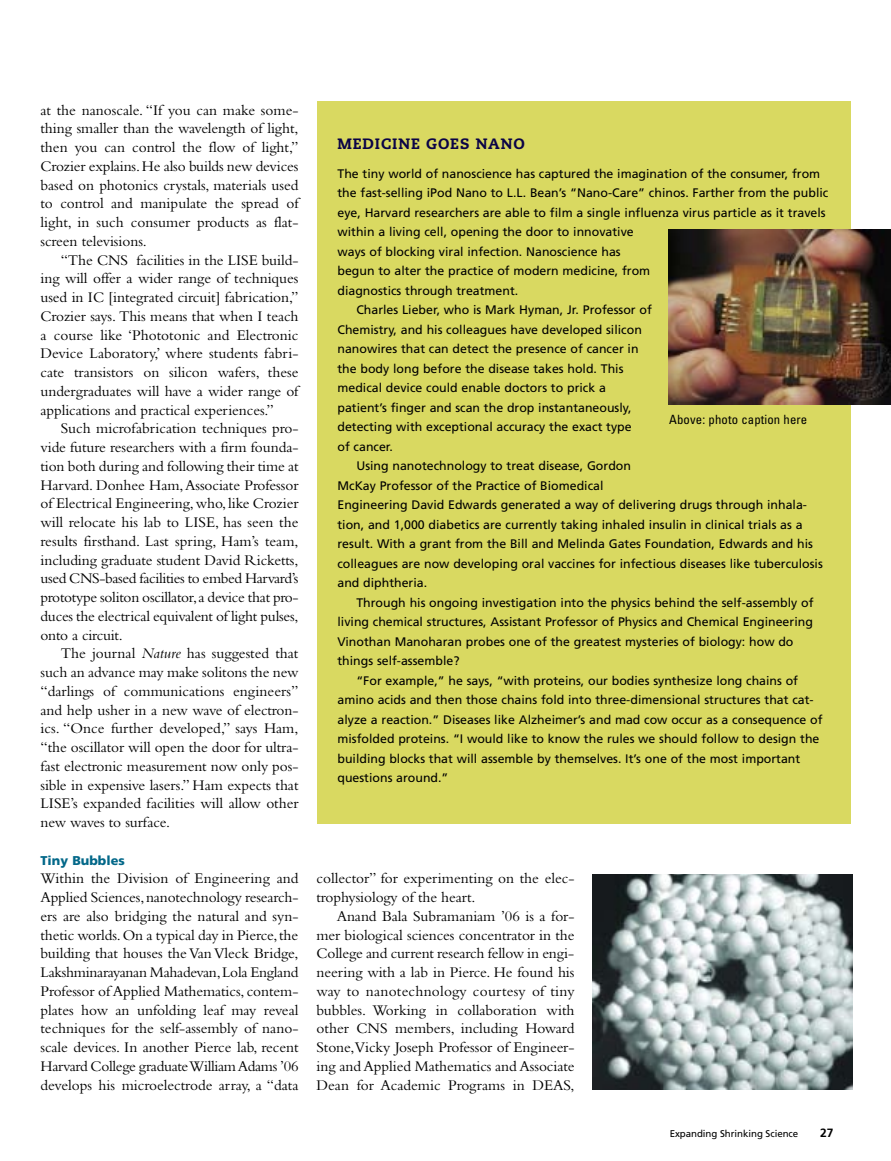
<style>
.page{position:relative;width:891px;height:1161px;background:#fff}
.page>*{position:absolute;margin:0;border:0;box-sizing:border-box;transform-origin:0 0}
.t1{font:15.3px/18.8px "Bembo";letter-spacing:-.005em;color:#000;text-align:justify}
.t2{font:800 15px "Caecilia LT Std";letter-spacing:.06em;color:#0a0346}
.t3{font:condensed 12.75px "Univers";letter-spacing:.01em;color:#000}
.t4{font:900 12.75px "Frutiger";color:#036889}
.t5{font:12.3px "Frutiger Roman";color:#000}
.t6{font:700 12px "Frutiger";color:#000}
.t7{font:9.75px "Frutiger Roman";letter-spacing:-.005em;color:#000}
.s1{font-style:italic}
</style>
<div class="page">
<img style="left:593px;top:874px;width:259px;height:215px">
<div style="left:317px;top:101px;width:533px;height:723px;background:#d9d961"></div>
<img style="left:669px;top:230px;width:222px;height:174px">
<p class="t1" style="left:40px;top:102px;width:260px">at the nanoscale. “If you can make some&shy;thing smaller than the wavelength of light, then you can control the flow of light,” Crozier explains.He also builds new devices based on photonics crystals, materials used to control and manipulate the spread of light, in such consumer products as flat&shy;screen televisions.</p>
<p class="t1" style="left:40px;top:252px;width:260px;text-indent:20px">“The CNS facilities in the LISE build&shy;ing will offer a wider range of techniques used in IC [integrated circuit] fabrication,” Crozier says. This means that when I teach a course like ‘Phototonic and Electronic Device Laboratory,’ where students fabri&shy;cate transistors on silicon wafers, these undergraduates will have a wider range of applications and practical experiences.”</p>
<p class="t1" style="left:40px;top:421px;width:260px;text-indent:20px">Such microfabrication techniques pro&shy;vide future researchers with a firm founda&shy;tion both during and following their time at Harvard. Donhee Ham,Associate Professor of Electrical Engineering,who,like Crozier will relocate his lab to LISE, has seen the results firsthand. Last spring, Ham’s team, including graduate student David Ricketts, used CNS-based facilities to embed Harvard’s prototype soliton oscillator,a device that pro&shy;duces the electrical equivalent of light pulses, onto a circuit.</p>
<p class="t1" style="left:40px;top:646px;width:260px;text-indent:20px">The journal <span class="s1">Nature</span> has suggested that such an advance may make solitons the new “darlings of communications engineers” and help usher in a new wave of electron&shy;ics. “Once further developed,” says Ham, “the oscillator will open the door for ultra&shy;fast electronic measurement now only pos&shy;sible in expensive lasers.” Ham expects that LISE’s expanded facilities will allow other new waves to surface.</p>
<p class="t4" style="left:40px;top:855px;width:86px">Tiny Bubbles</p>
<p class="t1" style="left:40px;top:871px;width:260px">Within the Division of Engineering and Applied Sciences,nanotechnology research&shy;ers are also bridging the natural and syn&shy;thetic worlds.On a typical day in Pierce,the building that houses the Van Vleck Bridge, Lakshminarayanan Mahadevan,Lola England Professor of Applied Mathematics, contem&shy;plates how an unfolding leaf may reveal techniques for the self-assembly of nano&shy;scale devices. In another Pierce lab, recent Harvard College graduate William Adams ’06 develops his microelectrode array, a “data</p>
<p class="t1" style="left:317px;top:871px;width:259px">collector” for experimenting on the elec&shy;trophysiology of the heart.</p>
<p class="t2" style="left:338px;top:138px;width:189px">MEDICINE GOES NANO</p>
<p class="t5" style="left:338px;top:168px;width:484px">The tiny world of nanoscience has captured the imagination of the consumer, from</p>
<p class="t5" style="left:338px;top:188px;width:492px">the fast-selling iPod Nano to L.L. Bean’s “Nano-Care” chinos. Farther from the public</p>
<p class="t5" style="left:338px;top:207px;width:490px">eye, Harvard researchers are able to film a single influenza virus particle as it travels</p>
<p class="t5" style="left:338px;top:227px;width:298px">within a living cell, opening the door to innovative</p>
<p class="t5" style="left:338px;top:246px;width:285px">ways of blocking viral infection. Nanoscience has</p>
<p class="t5" style="left:338px;top:266px;width:314px">begun to alter the practice of modern medicine, from</p>
<p class="t5" style="left:338px;top:285px;width:182px">diagnostics through treatment.</p>
<p class="t5" style="left:356px;top:305px;width:297px">Charles Lieber, who is Mark Hyman, Jr. Professor of</p>
<p class="t5" style="left:338px;top:324px;width:306px">Chemistry, and his colleagues have developed silicon</p>
<p class="t5" style="left:338px;top:344px;width:303px">nanowires that can detect the presence of cancer in</p>
<p class="t5" style="left:338px;top:363px;width:288px">the body long before the disease takes hold. This</p>
<p class="t5" style="left:338px;top:383px;width:270px">medical device could enable doctors to prick a</p>
<p class="t5" style="left:338px;top:402px;width:296px">patient’s finger and scan the drop instantaneously,</p>
<p class="t5" style="left:338px;top:422px;width:296px">detecting with exceptional accuracy the exact type</p>
<p class="t5" style="left:338px;top:441px;width:57px">of cancer.</p>
<p class="t5" style="left:356px;top:461px;width:276px">Using nanotechnology to treat disease, Gordon</p>
<p class="t5" style="left:338px;top:480px;width:268px">McKay Professor of the Practice of Biomedical</p>
<p class="t5" style="left:338px;top:500px;width:471px">Engineering David Edwards generated a way of delivering drugs through inhala-</p>
<p class="t5" style="left:338px;top:519px;width:467px">tion, and 1,000 diabetics are currently taking inhaled insulin in clinical trials as a</p>
<p class="t5" style="left:338px;top:539px;width:477px">result. With a grant from the Bill and Melinda Gates Foundation, Edwards and his</p>
<p class="t5" style="left:338px;top:558px;width:487px">colleagues are now developing oral vaccines for infectious diseases like tuberculosis</p>
<p class="t5" style="left:338px;top:578px;width:91px">and diphtheria.</p>
<p class="t5" style="left:356px;top:597px;width:459px">Through his ongoing investigation into the physics behind the self-assembly of</p>
<p class="t5" style="left:338px;top:617px;width:477px">living chemical structures, Assistant Professor of Physics and Chemical Engineering</p>
<p class="t5" style="left:338px;top:636px;width:458px">Vinothan Manoharan probes one of the greatest mysteries of biology: how do</p>
<p class="t5" style="left:338px;top:656px;width:124px">things self-assemble?</p>
<p class="t5" style="left:356px;top:675px;width:443px">“For example,” he says, “with proteins, our bodies synthesize long chains of</p>
<p class="t5" style="left:338px;top:695px;width:478px">amino acids and then those chains fold into three-dimensional structures that cat-</p>
<p class="t5" style="left:338px;top:714px;width:487px">alyze a reaction.” Diseases like Alzheimer’s and mad cow occur as a consequence of</p>
<p class="t5" style="left:338px;top:734px;width:483px">misfolded proteins. “I would like to know the rules we should follow to design the</p>
<p class="t5" style="left:338px;top:753px;width:464px">building blocks that will assemble by themselves. It’s one of the most important</p>
<p class="t5" style="left:338px;top:773px;width:113px">questions around.”</p>
<p class="t3" style="left:669px;top:415px;width:140px">Above: photo caption here</p>
<p class="t1" style="left:317px;top:909px;width:260px;text-indent:20px">Anand Bala Subramaniam ’06 is a for&shy;mer biological sciences concentrator in the College and current research fellow in engi&shy;neering with a lab in Pierce. He found his way to nanotechnology courtesy of tiny bubbles. Working in collaboration with other CNS members, including Howard Stone,Vicky Joseph Professor of Engineer&shy;ing and Applied Mathematics and Associate Dean for Academic Programs in DEAS,</p>
<p class="t7" style="left:670px;top:1130px;width:130px">Expanding Shrinking Science</p>
<p class="t6" style="left:820px;top:1128px;width:15px">27</p>
</div>
